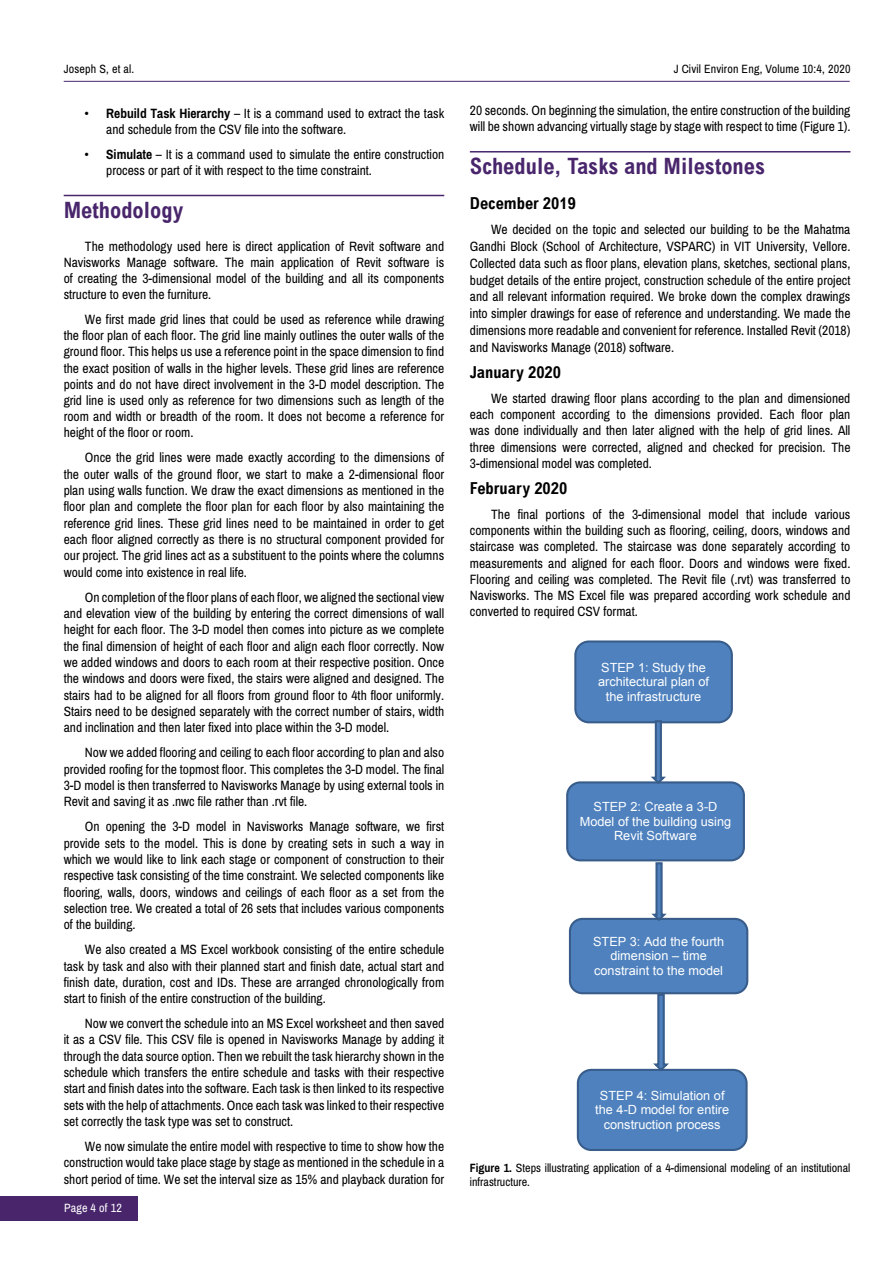
<style>
.page{position:relative;width:893px;height:1263px;background:#fff}
.page>*{position:absolute;margin:0;border:0;box-sizing:border-box;transform-origin:0 0}
.t1{font:700 condensed 22.5px "Arial";color:#49266c}
.t2{font:700 condensed 16.5px "Arial";color:#000}
.t3{font:13.5px/16.4px "Archivo Narrow";color:#000;text-align:justify}
.t4{font:12.6px/14.5px "Arial";color:#fff;text-align:center}
.t5{font:12px/14.4px "Archivo Narrow";color:#000}
.t6{font:12px "Archivo Narrow";letter-spacing:.015em;color:#fff}
.s1{font-weight:700}
</style>
<div class="page">
<hr style="left:64px;top:81px;width:786px;height:1px;background:#49266c">
<div style="left:0;top:1196px;width:137px;height:24px;background:#49266c"></div>
<hr style="left:64px;top:195px;width:380px;height:1px;background:#49266c">
<hr style="left:470px;top:151px;width:380px;height:2px;background:#49266c">
<div style="left:575px;top:641px;width:157px;height:81px;background:#4e81be;border-radius:14px"></div>
<div style="left:574px;top:640px;width:159px;height:83px;border:2px solid #385d8b;border-radius:14px"></div>
<div style="left:567px;top:782px;width:177px;height:78px;background:#4e81be;border-radius:13px"></div>
<div style="left:566px;top:781px;width:179px;height:80px;border:2px solid #385d8b;border-radius:13px"></div>
<div style="left:570px;top:919px;width:177px;height:74px;background:#4e81be;border-radius:12px"></div>
<div style="left:569px;top:918px;width:179px;height:76px;border:2px solid #385d8b;border-radius:12px"></div>
<div style="left:578px;top:1070px;width:168px;height:80px;background:#4e81be;border-radius:13px"></div>
<div style="left:577px;top:1069px;width:171px;height:82px;border:2px solid #385d8b;border-radius:13px"></div>
<svg style="left:650px;top:720px;width:18px;height:64px"></svg>
<svg style="left:651px;top:861px;width:18px;height:60px"></svg>
<svg style="left:653px;top:993px;width:18px;height:79px"></svg>
<p class="t5" style="left:64px;top:61px;width:72px">Joseph S, et al.</p>
<p class="t5" style="left:674px;top:61px;width:178px">J Civil Environ Eng, Volume 10:4, 2020</p>
<p class="t3" style="left:106px;top:105px;width:340px;text-indent:-21px"><span class="s1">• Rebuild Task Hierarchy</span> – It is a command used to extract the task and schedule from the CSV file into the software.</p>
<p class="t3" style="left:106px;top:146px;width:340px;text-indent:-21px"><span class="s1">• Simulate</span> – It is a command used to simulate the entire construction process or part of it with respect to the time constraint.</p>
<h1 class="t1" style="left:64px;top:197px;width:121px">Methodology</h1>
<p class="t3" style="left:64px;top:238px;width:382px;text-indent:21px">The methodology used here is direct application of Revit software and Navisworks Manage software. The main application of Revit software is of creating the 3-dimensional model of the building and all its components structure to even the furniture.</p>
<p class="t3" style="left:64px;top:311px;width:382px;text-indent:21px">We first made grid lines that could be used as reference while drawing the floor plan of each floor. The grid line mainly outlines the outer walls of the ground floor. This helps us use a reference point in the space dimension to find the exact position of walls in the higher levels. These grid lines are reference points and do not have direct involvement in the 3-D model description. The grid line is used only as reference for two dimensions such as length of the room and width or breadth of the room. It does not become a reference for height of the floor or room.</p>
<p class="t3" style="left:64px;top:450px;width:382px;text-indent:21px">Once the grid lines were made exactly according to the dimensions of the outer walls of the ground floor, we start to make a 2-dimensional floor plan using walls function. We draw the exact dimensions as mentioned in the floor plan and complete the floor plan for each floor by also maintaining the reference grid lines. These grid lines need to be maintained in order to get each floor aligned correctly as there is no structural component provided for our project. The grid lines act as a substituent to the points where the columns would come into existence in real life.</p>
<p class="t3" style="left:64px;top:589px;width:382px;text-indent:21px">On completion of the floor plans of each floor, we aligned the sectional view and elevation view of the building by entering the correct dimensions of wall height for each floor. The 3-D model then comes into picture as we complete the final dimension of height of each floor and align each floor correctly. Now we added windows and doors to each room at their respective position. Once the windows and doors were fixed, the stairs were aligned and designed. The stairs had to be aligned for all floors from ground floor to 4th floor uniformly.<br>Stairs need to be designed separately with the correct number of stairs, width and inclination and then later fixed into place within the 3-D model.</p>
<p class="t3" style="left:64px;top:745px;width:382px;text-indent:21px">Now we added flooring and ceiling to each floor according to plan and also provided roofing for the topmost floor. This completes the 3-D model. The final 3-D model is then transferred to Navisworks Manage by using external tools in Revit and saving it as .nwc file rather than .rvt file.</p>
<p class="t3" style="left:64px;top:818px;width:382px;text-indent:21px">On opening the 3-D model in Navisworks Manage software, we first provide sets to the model. This is done by creating sets in such a way in which we would like to link each stage or component of construction to their respective task consisting of the time constraint. We selected components like flooring, walls, doors, windows and ceilings of each floor as a set from the selection tree. We created a total of 26 sets that includes various components of the building.</p>
<p class="t3" style="left:64px;top:941px;width:382px;text-indent:21px">We also created a MS Excel workbook consisting of the entire schedule task by task and also with their planned start and finish date, actual start and finish date, duration, cost and IDs. These are arranged chronologically from start to finish of the entire construction of the building.</p>
<p class="t3" style="left:64px;top:1015px;width:382px;text-indent:21px">Now we convert the schedule into an MS Excel worksheet and then saved it as a CSV file. This CSV file is opened in Navisworks Manage by adding it through the data source option. Then we rebuilt the task hierarchy shown in the schedule which transfers the entire schedule and tasks with their respective start and finish dates into the software. Each task is then linked to its respective sets with the help of attachments. Once each task was linked to their respective set correctly the task type was set to construct.</p>
<p class="t3" style="left:64px;top:1138px;width:382px;text-indent:21px">We now simulate the entire model with respective to time to show how the construction would take place stage by stage as mentioned in the schedule in a short period of time. We set the interval size as 15% and playback duration for</p>
<p class="t6" style="left:64px;top:1201px;width:59px">Page 4 of 12</p>
<p class="t3" style="left:470px;top:103px;width:382px">20 seconds. On beginning the simulation, the entire construction of the building will be shown advancing virtually stage by stage with respect to time (Figure 1).</p>
<h1 class="t1" style="left:470px;top:153px;width:297px">Schedule, Tasks and Milestones</h1>
<p class="t2" style="left:470px;top:194px;width:108px">December 2019</p>
<p class="t3" style="left:470px;top:221px;width:382px;line-height:16.8px;text-indent:21px">We decided on the topic and selected our building to be the Mahatma Gandhi Block (School of Architecture, VSPARC) in VIT University, Vellore.<br>Collected data such as floor plans, elevation plans, sketches, sectional plans, budget details of the entire project, construction schedule of the entire project and all relevant information required. We broke down the complex drawings into simpler drawings for ease of reference and understanding. We made the dimensions more readable and convenient for reference. Installed Revit (2018) and Navisworks Manage (2018) software.</p>
<p class="t2" style="left:470px;top:363px;width:93px">January 2020</p>
<p class="t3" style="left:470px;top:390px;width:382px;text-indent:21px">We started drawing floor plans according to the plan and dimensioned each component according to the dimensions provided. Each floor plan was done individually and then later aligned with the help of grid lines. All three dimensions were corrected, aligned and checked for precision. The 3-dimensional model was completed.</p>
<p class="t2" style="left:470px;top:479px;width:99px">February 2020</p>
<p class="t3" style="left:470px;top:506px;width:382px;text-indent:21px">The final portions of the 3-dimensional model that include various components within the building such as flooring, ceiling, doors, windows and staircase was completed. The staircase was done separately according to measurements and aligned for each floor. Doors and windows were fixed.<br>Flooring and ceiling was completed. The Revit file (.rvt) was transferred to Navisworks. The MS Excel file was prepared according work schedule and converted to required CSV format.</p>
<p class="t4" style="left:598px;top:660px;width:113px">STEP 1: Study the architectural plan of the infrastructure</p>
<p class="t4" style="left:580px;top:800px;width:153px">STEP 2: Create a 3-D<br>Model of the building using<br>Revit Software</p>
<p class="t4" style="left:593px;top:934px;width:133px">STEP 3: Add the fourth dimension – time constraint to the model</p>
<p class="t4" style="left:595px;top:1088px;width:135px">STEP 4: Simulation of the 4-D model for entire construction process</p>
<p class="t5" style="left:470px;top:1161px;width:382px"><span class="s1">Figure 1.</span> Steps illustrating application of a 4-dimensional modeling of an institutional infrastructure.</p>
</div>
